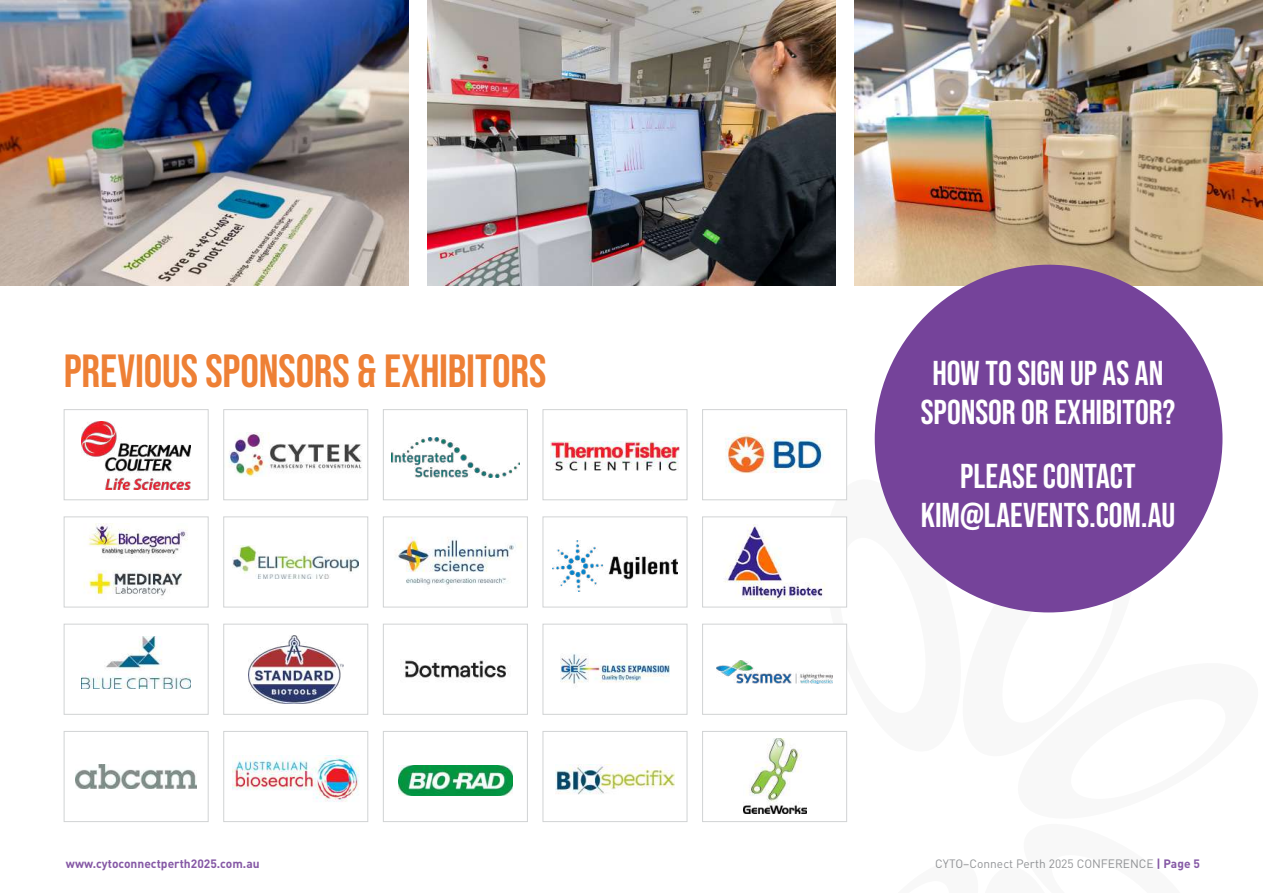
<style>
.page{position:relative;width:1263px;height:893px;background:#fff}
.page>*{position:absolute;margin:0;border:0;box-sizing:border-box;transform-origin:0 0}
.t1{font:700 46.5px "Bebas Neue Pro";color:#ee8035}
.t2{font:700 34.5px/39px "Bebas Neue Pro";color:#fff;text-align:center}
.t3{font:12px "DIN Pro";color:#939598}
.t4{font:700 12px "DIN Pro";color:#8558a5}
.s1{font-weight:700;color:#8558a5}
</style>
<div class="page">
<img style="left:229px;top:433px;width:133px;height:44px">
<div style="left:223px;top:409px;width:145px;height:91px;border:1px solid #d1d3d4"></div>
<img style="left:76px;top:764px;width:120px;height:25px">
<div style="left:64px;top:731px;width:144px;height:91px;border:1px solid #d1d3d4"></div>
<img style="left:233px;top:545px;width:126px;height:34px">
<div style="left:223px;top:517px;width:145px;height:90px;border:1px solid #d1d3d4"></div>
<img style="left:552px;top:541px;width:125px;height:50px">
<div style="left:543px;top:517px;width:144px;height:90px;border:1px solid #d1d3d4"></div>
<img style="left:724px;top:524px;width:101px;height:75px">
<div style="left:702px;top:517px;width:145px;height:90px;border:1px solid #d1d3d4"></div>
<img style="left:717px;top:660px;width:115px;height:24px">
<div style="left:702px;top:624px;width:145px;height:91px;border:1px solid #d1d3d4"></div>
<img style="left:398px;top:765px;width:115px;height:31px">
<div style="left:383px;top:731px;width:145px;height:91px;border:1px solid #d1d3d4"></div>
<img style="left:232px;top:755px;width:127px;height:47px">
<div style="left:223px;top:731px;width:145px;height:91px;border:1px solid #d1d3d4"></div>
<img style="left:395px;top:536px;width:126px;height:49px">
<div style="left:383px;top:517px;width:145px;height:90px;border:1px solid #d1d3d4"></div>
<img style="left:0;top:0;width:408px;height:285px">
<img style="left:427px;top:0;width:409px;height:285px">
<img style="left:855px;top:0;width:408px;height:285px">
<img style="left:83px;top:523px;width:105px;height:73px">
<div style="left:64px;top:517px;width:144px;height:90px;border:1px solid #d1d3d4"></div>
<img style="left:551px;top:441px;width:128px;height:30px">
<div style="left:543px;top:409px;width:144px;height:91px;border:1px solid #d1d3d4"></div>
<img style="left:248px;top:635px;width:95px;height:68px">
<div style="left:223px;top:624px;width:145px;height:91px;border:1px solid #d1d3d4"></div>
<img style="left:555px;top:765px;width:119px;height:29px">
<div style="left:543px;top:731px;width:144px;height:91px;border:1px solid #d1d3d4"></div>
<img style="left:391px;top:437px;width:128px;height:40px">
<div style="left:383px;top:409px;width:145px;height:91px;border:1px solid #d1d3d4"></div>
<img style="left:725px;top:427px;width:99px;height:47px">
<div style="left:702px;top:409px;width:145px;height:91px;border:1px solid #d1d3d4"></div>
<div style="left:875px;top:265px;width:347px;height:347px;background:#75439a;border-radius:50%"></div>
<img style="left:81px;top:422px;width:110px;height:68px">
<div style="left:64px;top:409px;width:144px;height:91px;border:1px solid #d1d3d4"></div>
<img style="left:81px;top:636px;width:110px;height:53px">
<div style="left:64px;top:624px;width:144px;height:91px;border:1px solid #d1d3d4"></div>
<img style="left:404px;top:660px;width:104px;height:18px">
<div style="left:383px;top:624px;width:145px;height:91px;border:1px solid #d1d3d4"></div>
<img style="left:560px;top:654px;width:110px;height:30px">
<div style="left:543px;top:624px;width:144px;height:91px;border:1px solid #d1d3d4"></div>
<img style="left:743px;top:738px;width:63px;height:76px">
<div style="left:702px;top:731px;width:145px;height:91px;border:1px solid #d1d3d4"></div>
<h1 class="t1" style="left:64px;top:344px;width:484px">PREVIOUS SPONSORS &amp; EXHIBITORS</h1>
<p class="t2" style="left:921px;top:353px;width:256px">HOW TO SIGN UP AS AN<br>SPONSOR OR EXHIBITOR?</p>
<p class="t2" style="left:921px;top:456px;width:256px">PLEASE CONTACT<br>KIM@LAEVENTS.COM.AU</p>
<p class="t4" style="left:66px;top:853px;width:195px">www.cytoconnectperth2025.com.au</p>
<p class="t3" style="left:935px;top:854px;width:266px">CYTO–Connect Perth 2025 CONFERENCE <span class="s1">| Page 5</span></p>
</div>
